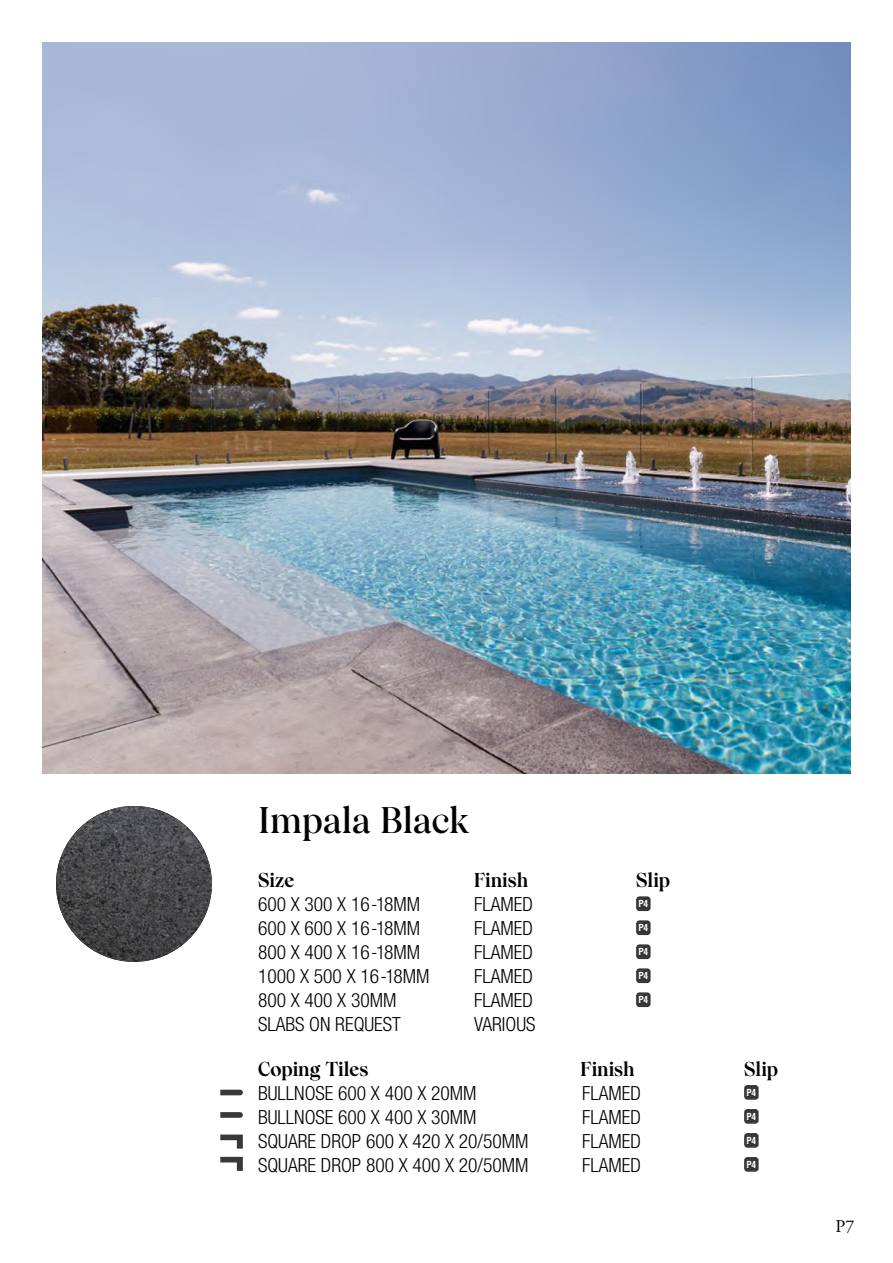
<style>
.page{position:relative;width:893px;height:1263px;background:#fff}
.page>*{position:absolute;margin:0;border:0;box-sizing:border-box;transform-origin:0 0}
.t1{font:600 36px "Wulkan Display";color:#000}
.t2{font:300 condensed 19.5px "Helvetica Neue LT Std";color:#000}
.t3{font:700 19.5px "Wulkan Display";color:#000}
.t4{font:18px "Adobe Garamond Pro";color:#000}
.t5{font:700 condensed 9.45px "Helvetica LT Std";color:#fff}
</style>
<div class="page">
<img style="left:43px;top:43px;width:807px;height:731px">
<img style="left:56px;top:806px;width:156px;height:156px;border-radius:50%">
<div style="left:636px;top:896px;width:15px;height:15px;background:#383838;border-radius:3px"></div>
<div style="left:636px;top:920px;width:15px;height:15px;background:#383838;border-radius:3px"></div>
<div style="left:636px;top:944px;width:15px;height:15px;background:#383838;border-radius:3px"></div>
<div style="left:636px;top:968px;width:15px;height:15px;background:#383838;border-radius:3px"></div>
<div style="left:636px;top:992px;width:15px;height:15px;background:#383838;border-radius:3px"></div>
<div style="left:744px;top:1085px;width:15px;height:15px;background:#383838;border-radius:3px"></div>
<div style="left:744px;top:1109px;width:15px;height:15px;background:#383838;border-radius:3px"></div>
<div style="left:744px;top:1133px;width:15px;height:15px;background:#383838;border-radius:3px"></div>
<div style="left:744px;top:1157px;width:15px;height:15px;background:#383838;border-radius:3px"></div>
<svg style="left:220px;top:1134px;width:23px;height:14px"></svg>
<svg style="left:220px;top:1157px;width:23px;height:14px"></svg>
<svg style="left:220px;top:1090px;width:23px;height:5px"></svg>
<svg style="left:220px;top:1112px;width:23px;height:6px"></svg>
<h1 class="t1" style="left:258px;top:805px;width:212px">Impala Black</h1>
<p class="t3" style="left:258px;top:872px;width:37px">Size</p>
<p class="t3" style="left:474px;top:872px;width:56px">Finish</p>
<p class="t3" style="left:636px;top:872px;width:35px">Slip</p>
<p class="t2" style="left:258px;top:897px;width:164px">600 X 300 X 16-18MM</p>
<p class="t2" style="left:474px;top:897px;width:60px">FLAMED</p>
<p class="t5" style="left:638px;top:900px;width:11px">P4</p>
<p class="t2" style="left:258px;top:921px;width:164px">600 X 600 X 16-18MM</p>
<p class="t2" style="left:474px;top:921px;width:60px">FLAMED</p>
<p class="t5" style="left:638px;top:924px;width:11px">P4</p>
<p class="t2" style="left:258px;top:945px;width:164px">800 X 400 X 16-18MM</p>
<p class="t2" style="left:474px;top:945px;width:60px">FLAMED</p>
<p class="t5" style="left:638px;top:948px;width:11px">P4</p>
<p class="t2" style="left:258px;top:969px;width:173px">1000 X 500 X 16-18MM</p>
<p class="t2" style="left:474px;top:969px;width:60px">FLAMED</p>
<p class="t5" style="left:638px;top:972px;width:11px">P4</p>
<p class="t2" style="left:258px;top:993px;width:140px">800 X 400 X 30MM</p>
<p class="t2" style="left:474px;top:993px;width:60px">FLAMED</p>
<p class="t5" style="left:638px;top:996px;width:11px">P4</p>
<p class="t2" style="left:258px;top:1017px;width:144px">SLABS ON REQUEST</p>
<p class="t2" style="left:474px;top:1017px;width:63px">VARIOUS</p>
<p class="t3" style="left:258px;top:1061px;width:112px">Coping Tiles</p>
<p class="t3" style="left:581px;top:1061px;width:56px">Finish</p>
<p class="t3" style="left:744px;top:1061px;width:35px">Slip</p>
<p class="t2" style="left:258px;top:1086px;width:220px">BULLNOSE 600 X 400 X 20MM</p>
<p class="t2" style="left:582px;top:1086px;width:60px">FLAMED</p>
<p class="t5" style="left:746px;top:1089px;width:11px">P4</p>
<p class="t2" style="left:258px;top:1110px;width:220px">BULLNOSE 600 X 400 X 30MM</p>
<p class="t2" style="left:582px;top:1110px;width:60px">FLAMED</p>
<p class="t5" style="left:746px;top:1113px;width:11px">P4</p>
<p class="t2" style="left:258px;top:1134px;width:272px">SQUARE DROP 600 X 420 X 20/50MM</p>
<p class="t2" style="left:582px;top:1134px;width:60px">FLAMED</p>
<p class="t5" style="left:746px;top:1137px;width:11px">P4</p>
<p class="t2" style="left:258px;top:1158px;width:272px">SQUARE DROP 800 X 400 X 20/50MM</p>
<p class="t2" style="left:582px;top:1158px;width:60px">FLAMED</p>
<p class="t5" style="left:746px;top:1161px;width:11px">P4</p>
<p class="t4" style="left:836px;top:1215px;width:20px">P7</p>
</div>
